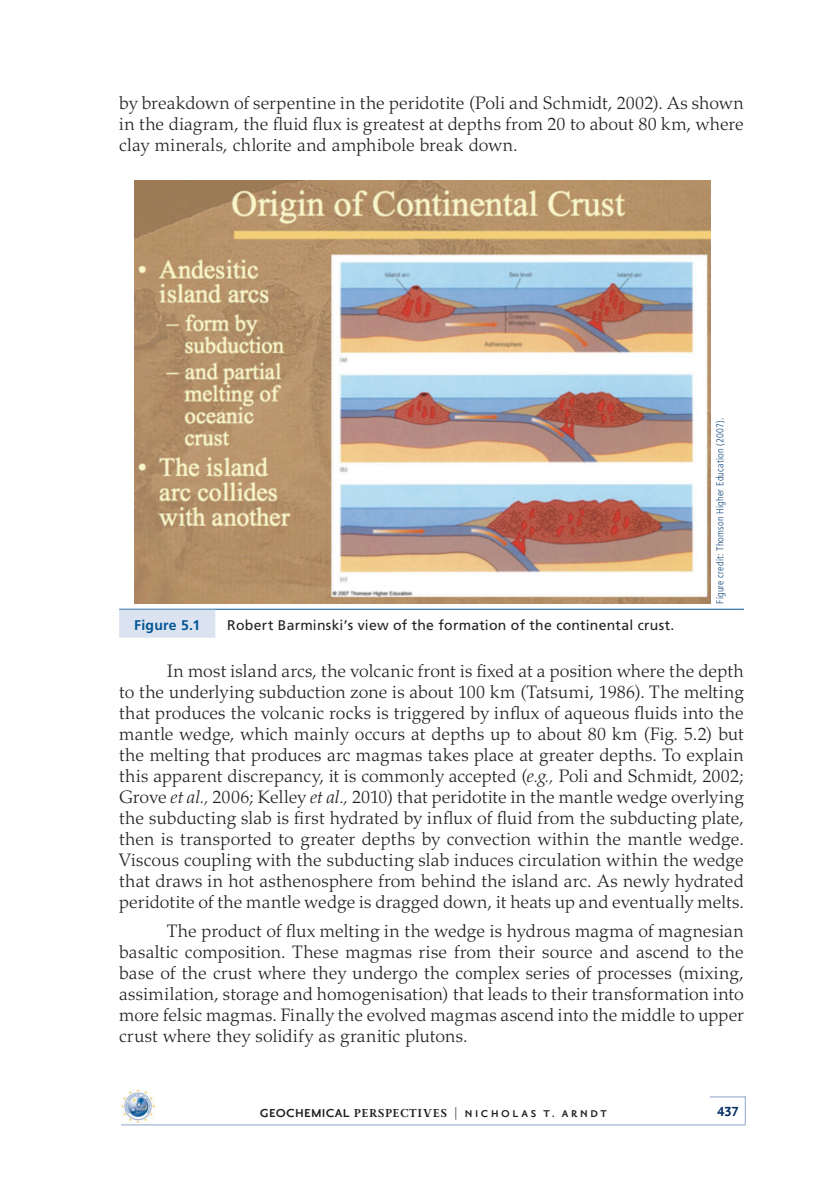
<style>
.page{position:relative;width:840px;height:1191px;background:#fff}
.page>*{position:absolute;margin:0;border:0;box-sizing:border-box;transform-origin:0 0}
.t1{font:300 18px/21px "Palatino LT";letter-spacing:.01em;color:#231f20;text-align:justify}
.t2{font:700 16px "Priori San";color:#002c62}
.t3{font:14px "Frutiger LT";letter-spacing:.015em;color:#231f20}
.t4{font:700 14px "Frutiger LT";letter-spacing:.015em;color:#005594}
.t5{font:700 12px "Priori San";color:#231f20}
.t6{font:300 condensed 10px "Frutiger LT";letter-spacing:.02em;color:#15497e}
.s1{font-style:italic}
.s2{font-size:14px}
.s3{font-family:"Priori Ser";font-size:14px}
.s4{font-weight:400;font-size:14px}
</style>
<div class="page">
<hr style="left:121px;top:1124px;width:624px;height:1px;background:#8aa4cb">
<svg style="left:744px;top:1097px;width:1px;height:27px"></svg>
<hr style="left:709px;top:1096px;width:36px;height:1px;background:#8aa4cb">
<img style="left:121px;top:1089px;width:34px;height:33px">
<hr style="left:119px;top:609px;width:624px;height:1px;background:#005594">
<div style="left:119px;top:610px;width:96px;height:28px;background:#dce3f0"></div>
<img style="left:134px;top:181px;width:576px;height:423px">
<p class="t1" style="left:119px;top:93px;width:626px">by breakdown of serpentine in the peridotite (Poli and Schmidt, 2002). As shown in the diagram, the fluid flux is greatest at depths from 20 to about 80 km, where clay minerals, chlorite and amphibole break down.</p>
<p class="t6" style="left:714px;top:604px;width:187px;rotate:-90deg">Figure credit: Thomson Higher Education (2007).</p>
<p class="t4" style="left:134px;top:616px;width:67px">Figure 5.1</p>
<p class="t3" style="left:227px;top:616px;width:448px">Robert Barminski’s view of the formation of the continental crust.</p>
<p class="t1" style="left:119px;top:660px;width:626px;text-indent:48px">In most island arcs, the volcanic front is fixed at a position where the depth to the underlying subduction zone is about 100 km (Tatsumi, 1986). The melting that produces the volcanic rocks is triggered by influx of aqueous fluids into the mantle wedge, which mainly occurs at depths up to about 80 km (Fig. 5.2) but the melting that produces arc magmas takes place at greater depths. To explain this apparent discrepancy, it is commonly accepted (<span class="s1">e.g.,</span> Poli and Schmidt, 2002; Grove <span class="s1">et al.,</span> 2006; Kelley <span class="s1">et al.,</span> 2010) that peridotite in the mantle wedge overlying the subducting slab is first hydrated by influx of fluid from the subducting plate, then is transported to greater depths by convection within the mantle wedge.<br>Viscous coupling with the subducting slab induces circulation within the wedge that draws in hot asthenosphere from behind the island arc. As newly hydrated peridotite of the mantle wedge is dragged down, it heats up and eventually melts.</p>
<p class="t1" style="left:119px;top:920px;width:626px;text-indent:48px">The product of flux melting in the wedge is hydrous magma of magnesian basaltic composition. These magmas rise from their source and ascend to the base of the crust where they undergo the complex series of processes (mixing, assimilation, storage and homogenisation) that leads to their transformation into more felsic magmas. Finally the evolved magmas ascend into the middle to upper crust where they solidify as granitic plutons.</p>
<p class="t5" style="left:260px;top:1107px;width:348px"><span class="s2">Geochemical</span> <span class="s3">Perspectives</span> <span class="s4">|</span> N i c h o l a s T. A r n d t</p>
<p class="t2" style="left:716px;top:1103px;width:23px">437</p>
</div>
